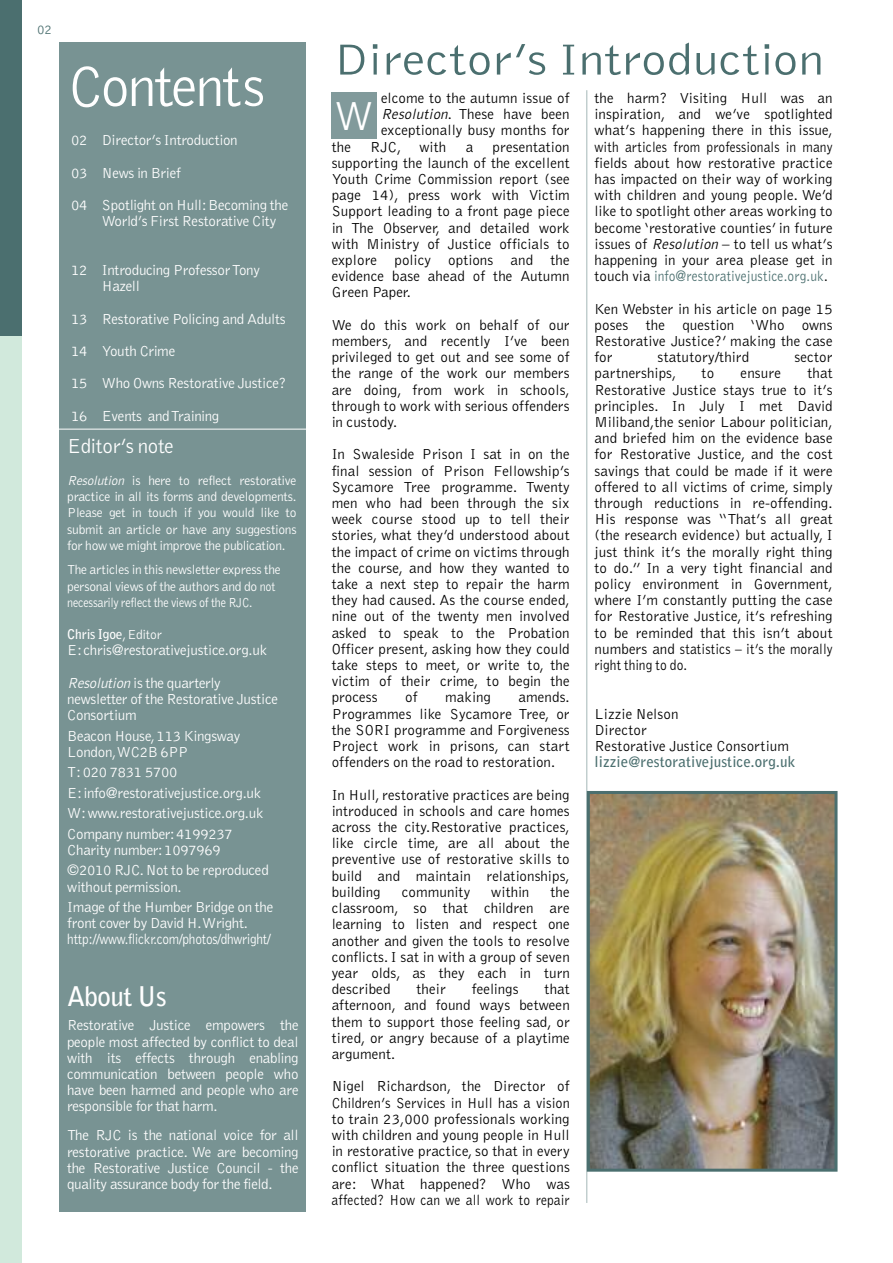
<style>
.page{position:relative;width:893px;height:1263px;background:#fff}
.page>*{position:absolute;margin:0;border:0;box-sizing:border-box;transform-origin:0 0}
.t1{font:300 58.5px "Bell Gothic";letter-spacing:-.04em;color:#fff}
.t2{font:300 45px "Bell Gothic";color:#4b6f6f;scale:1.15 1}
.t3{font:300 42px "Bell Gothic";color:#fff}
.t4{font:700 27px "Bell Gothic";letter-spacing:-.02em;color:#fff}
.t5{font:300 21px "Bell Gothic";letter-spacing:-.02em;color:#fff}
.t6{font:300 15px/16.2px "Bell Gothic";letter-spacing:.005em;color:#000;text-align:justify}
.t7{font:300 15px/16.2px "Bell Gothic";letter-spacing:-.02em;color:#fff}
.t8{font:700 15px "Bell Gothic";letter-spacing:.005em;color:#4b6f6f}
.t9{font:300 13.5px/16.2px "Bell Gothic";letter-spacing:-.02em;color:#fff;text-align:justify}
.t10{font:700 13.5px "Bell Gothic";letter-spacing:-.02em;color:#fff}
.t11{font:300 13.5px "Bell Gothic";color:#4b6f6f}
.s1{font-style:italic}
.s2{font-weight:300}
.s3{color:#4b6f6f}
</style>
<div class="page">
<div style="left:0;top:336px;width:21px;height:927px;background:#d1e9dc"></div>
<div style="left:332px;top:92px;width:45px;height:47px;background:#819a9b"></div>
<div style="left:60px;top:43px;width:246px;height:1165px;background:#789393"></div>
<div style="left:0;top:0;width:21px;height:336px;background:#4b6f6f"></div>
<hr style="left:586px;top:90px;width:1px;height:1113px;background:#a5b7b7">
<hr style="left:55px;top:429px;width:251px;height:1px;background:#fff">
<img style="left:591px;top:795px;width:242px;height:373px">
<div style="left:587px;top:791px;width:250px;height:381px;border:3px solid #4b6f6f"></div>
<div style="left:60px;top:969px;width:246px;height:243px;background:#789393"></div>
<p class="t11" style="left:37px;top:25px;width:16px">02</p>
<h1 class="t1" style="left:68px;top:65px;width:199px">Contents</h1>
<p class="t7" style="left:71px;top:125px;width:18px;line-height:32.4px;text-align:justify">02<br>03<br>04</p>
<p class="t7" style="left:102px;top:125px;width:188px;line-height:32.4px">Director’s Introduction<br>News in Brief<br>Spotlight on Hull:Becoming the</p>
<p class="t7" style="left:102px;top:214px;width:176px">World’s First Restorative City</p>
<p class="t7" style="left:102px;top:263px;width:160px">Introducing ProfessorTony<br>Hazell</p>
<p class="t7" style="left:102px;top:303px;width:186px;line-height:32.4px">Restorative Policing and Adults<br>Youth Crime<br>Who Owns Restorative Justice?<br>Events andTraining</p>
<p class="t7" style="left:71px;top:263px;width:18px">12</p>
<p class="t7" style="left:71px;top:303px;width:18px;line-height:32.4px;text-align:justify">13<br>14<br>15<br>16</p>
<h3 class="t5" style="left:67px;top:438px;width:108px">Editor’s note</h3>
<p class="t9" style="left:67px;top:473px;width:231px"><span class="s1">Resolution</span> is here to reflect restorative practice in all its forms and developments.<br>Please get in touch if you would like to submit an article or have any suggestions for how we might improve the publication.</p>
<p class="t9" style="left:67px;top:563px;width:215px;text-align:left">The articles in this newsletter express the personal views of the authors and do not necessarily reflect the views of the RJC.</p>
<p class="t10" style="left:67px;top:629px;width:96px">Chris Igoe<span class="s2">,Editor</span></p>
<p class="t7" style="left:67px;top:635px;width:201px;line-height:32.4px">E:chris@restorativejustice.org.uk<br><span class="s1">Resolution</span>is the quarterly</p>
<p class="t7" style="left:67px;top:692px;width:212px">newsletter of the Restorative Justice<br>Consortium</p>
<p class="t7" style="left:67px;top:728px;width:175px">Beacon House,113 Kingsway<br>London,WC2B 6PP</p>
<p class="t7" style="left:67px;top:763px;width:198px;line-height:20.4px">T:020 7831 5700<br>E:info@restorativejustice.org.uk<br>W:www.restorativejustice.org.uk<br>Company number:4199237</p>
<p class="t7" style="left:67px;top:840px;width:203px;line-height:20.4px">Charity number:1097969 ©2010 RJC.Not to be reproduced</p>
<p class="t7" style="left:67px;top:877px;width:208px;line-height:20.4px">without permission.<br>Image of the Humber Bridge on the</p>
<p class="t7" style="left:67px;top:916px;width:205px">front cover by David H.Wright. http://www.flickr.com/photos/dhwright/</p>
<h3 class="t4" style="left:67px;top:986px;width:101px">About Us</h3>
<p class="t7" style="left:67px;top:1018px;width:233px;text-align:justify">Restorative Justice empowers the people most affected by conflict to deal with its effects through enabling communication between people who have been harmed and people who are responsible for that harm.</p>
<p class="t7" style="left:67px;top:1128px;width:233px;text-align:justify">The RJC is the national voice for all restorative practice. We are becoming the Restorative Justice Council - the quality assurance body for the field.</p>
<h2 class="t2" style="left:333px;top:43px;width:428px">Director’s Introduction</h2>
<h3 class="t3" style="left:334px;top:100px;width:41px">W</h3>
<p class="t6" style="left:381px;top:91px;width:190px">elcome to the autumn issue of <span class="s1">Resolution</span>. These have been exceptionally busy months for</p>
<p class="t6" style="left:332px;top:139px;width:21px">the</p>
<p class="t6" style="left:370px;top:139px;width:78px">RJC, with</p>
<p class="t6" style="left:466px;top:139px;width:9px">a</p>
<p class="t6" style="left:332px;top:139px;width:240px;text-indent:161px">presentation supporting the launch of the excellent Youth Crime Commission report (see page 14), press work with Victim Support leading to a front page piece in The Observer, and detailed work with Ministry of Justice officials to explore policy options and the evidence base ahead of the Autumn Green Paper.</p>
<p class="t6" style="left:332px;top:318px;width:240px">We do this work on behalf of our members, and recently I’ve been privileged to get out and see some of the range of the work our members are doing, from work in schools, through to work with serious offenders in custody.</p>
<p class="t6" style="left:332px;top:447px;width:240px">In Swaleside Prison I sat in on the final session of Prison Fellowship’s Sycamore Tree programme. Twenty men who had been through the six week course stood up to tell their stories, what they’d understood about the impact of crime on victims through the course, and how they wanted to take a next step to repair the harm they had caused. As the course ended, nine out of the twenty men involved asked to speak to the Probation Officer present, asking how they could take steps to meet, or write to, the victim of their crime, to begin the process</p>
<p class="t6" style="left:332px;top:690px;width:240px;text-indent:187px">amends.<br>Programmes like Sycamore Tree, or the SORI programme and Forgiveness Project work in prisons, can start offenders on the road to restoration.</p>
<p class="t6" style="left:332px;top:787px;width:240px">In Hull,restorative practices are being introduced in schools and care homes across the city.Restorative practices, like circle time, are all about the preventive use of restorative skills to build and maintain relationships, building</p>
<p class="t6" style="left:405px;top:690px;width:14px">of</p>
<p class="t6" style="left:445px;top:690px;width:47px">making</p>
<p class="t6" style="left:332px;top:885px;width:240px;text-indent:219px">the classroom, so that children are learning to listen and respect one another and given the tools to resolve conflicts. I sat in with a group of seven year olds, as they each in turn described</p>
<p class="t6" style="left:402px;top:885px;width:70px">community</p>
<p class="t6" style="left:491px;top:885px;width:40px">within</p>
<p class="t6" style="left:332px;top:982px;width:240px;text-indent:213px">that afternoon, and found ways between them to support those feeling sad, or tired, or angry because of a playtime argument.</p>
<p class="t6" style="left:332px;top:1079px;width:240px">Nigel Richardson, the Director of Children’s Services in Hull has a vision to train 23,000 professionals working with children and young people in Hull in restorative practice, so that in every conflict situation the three questions are: What happened? Who was affected? How can we all work to repair</p>
<p class="t6" style="left:416px;top:982px;width:31px">their</p>
<p class="t6" style="left:472px;top:982px;width:48px">feelings</p>
<p class="t6" style="left:594px;top:91px;width:240px">the harm? Visiting Hull was an inspiration, and we’ve spotlighted what’s happening there in this issue, with articles from professionals in many fields about how restorative practice has impacted on their way of working with children and young people. We’d like to spotlight other areas working to become ‘restorative counties’ in future issues of <span class="s1">Resolution</span>– to tell us what’s happening in your area please get in touch via <span class="s3">info@restorativejustice.org.uk</span>.</p>
<p class="t6" style="left:594px;top:301px;width:240px">Ken Webster in his article on page 15 poses the question ‘Who owns Restorative Justice?’ making the case for</p>
<p class="t6" style="left:658px;top:350px;width:93px">statutory/third</p>
<p class="t6" style="left:794px;top:350px;width:40px">sector</p>
<p class="t6" style="left:594px;top:366px;width:83px">partnerships,</p>
<p class="t6" style="left:702px;top:366px;width:14px">to</p>
<p class="t6" style="left:741px;top:366px;width:42px">ensure</p>
<p class="t6" style="left:594px;top:366px;width:240px;text-indent:213px">that Restorative Justice stays true to it’s principles. In July I met David Miliband,the senior Labour politician, and briefed him on the evidence base for Restorative Justice, and the cost savings that could be made if it were offered to all victims of crime, simply through reductions in re-offending.<br>His response was “That’s all great (the research evidence) but actually, I just think it’s the morally right thing to do.” In a very tight financial and policy environment in Government, where I’m constantly putting the case for Restorative Justice, it’s refreshing to be reminded that this isn’t about numbers and statistics – it’s the morally right thing to do.</p>
<p class="t6" style="left:594px;top:706px;width:196px;text-align:left">Lizzie Nelson<br>Director<br>Restorative Justice Consortium</p>
<p class="t8" style="left:594px;top:756px;width:202px">lizzie@restorativejustice.org.uk</p>
</div>
